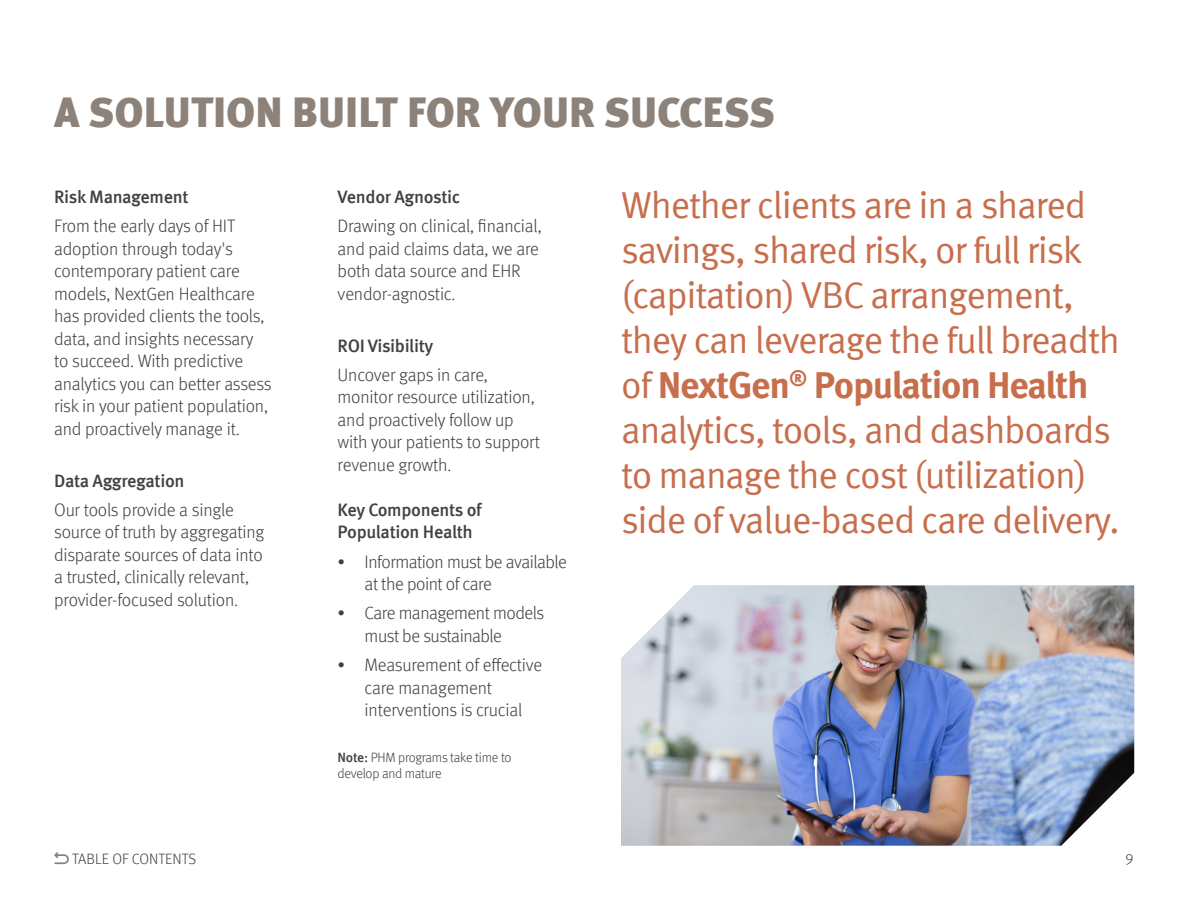
<style>
.page{position:relative;width:1188px;height:918px;background:#fff}
.page>*{position:absolute;margin:0;border:0;box-sizing:border-box;transform-origin:0 0}
.t1{font:900 42px "Meta Offc";color:#8c8279}
.t2{font:37.5px/45px "Meta Offc Norm";letter-spacing:-.03em;color:#c76e4d}
.t3{font:700 37.5px "Meta Offc";letter-spacing:-.03em;color:#c76e4d}
.t4{font:300 18px/22.5px "Meta Offc";letter-spacing:-.01em;color:#414042}
.t5{font:500 18px/22.5px "Meta Offc";letter-spacing:-.02em;color:#414042}
.t6{font:300 15px "Meta Offc";color:#414042}
.t7{font:300 13.5px/16.2px "Meta Offc";letter-spacing:-.02em;color:#414042}
.s1{font-weight:500}
.s2{font-family:"Meta Offc Norm";font-weight:400}
</style>
<div class="page">
<img style="left:621px;top:586px;width:513px;height:260px">
<svg style="left:54px;top:852px;width:15px;height:12px"></svg>
<h1 class="t1" style="left:54px;top:87px;width:723px">A SOLUTION BUILT FOR YOUR SUCCESS</h1>
<p class="t5" style="left:54px;top:186px;width:136px">Risk Management</p>
<p class="t4" style="left:54px;top:215px;width:219px">From the early days of HIT adoption through today's contemporary patient care models, NextGen Healthcare has provided clients the tools, data, and insights necessary to succeed. With predictive analytics you can better assess risk in your patient population, and proactively manage it.</p>
<p class="t5" style="left:54px;top:470px;width:132px">Data Aggregation</p>
<p class="t4" style="left:54px;top:499px;width:212px">Our tools provide a single source of truth by aggregating disparate sources of data into a trusted, clinically relevant, provider-focused solution.</p>
<p class="t5" style="left:338px;top:186px;width:124px">Vendor Agnostic</p>
<p class="t4" style="left:338px;top:215px;width:206px">Drawing on clinical, financial, and paid claims data, we are both data source and EHR vendor-agnostic.</p>
<p class="t5" style="left:338px;top:335px;width:97px">ROI Visibility</p>
<p class="t4" style="left:338px;top:364px;width:204px">Uncover gaps in care, monitor resource utilization, and proactively follow up with your patients to support revenue growth.</p>
<p class="t5" style="left:338px;top:499px;width:146px">Key Components of<br>Population Health</p>
<p class="t4" style="left:365px;top:551px;width:204px;text-indent:-27px">• Information must be available at the point of care</p>
<p class="t4" style="left:365px;top:602px;width:181px;text-indent:-27px">• Care management models must be sustainable</p>
<p class="t4" style="left:365px;top:654px;width:179px;text-indent:-27px">• Measurement of effective care management interventions is crucial</p>
<p class="t7" style="left:338px;top:750px;width:176px"><span class="s1">Note:</span> PHM programs take time to develop and mature</p>
<h2 class="t2" style="left:621px;top:184px;width:501px">Whether clients are in a shared savings, shared risk, or full risk (capitation) VBC arrangement, they can leverage the full breadth</h2>
<h2 class="t3" style="left:621px;top:363px;width:469px"><span class="s2">of</span> NextGen<sup>®</sup> Population Health</h2>
<h2 class="t2" style="left:621px;top:409px;width:500px">analytics, tools, and dashboards to manage the cost (utilization) side of value-based care delivery.</h2>
<p class="t6" style="left:72px;top:850px;width:125px">TABLE OF CONTENTS</p>
<p class="t6" style="left:1125px;top:850px;width:10px">9</p>
</div>
